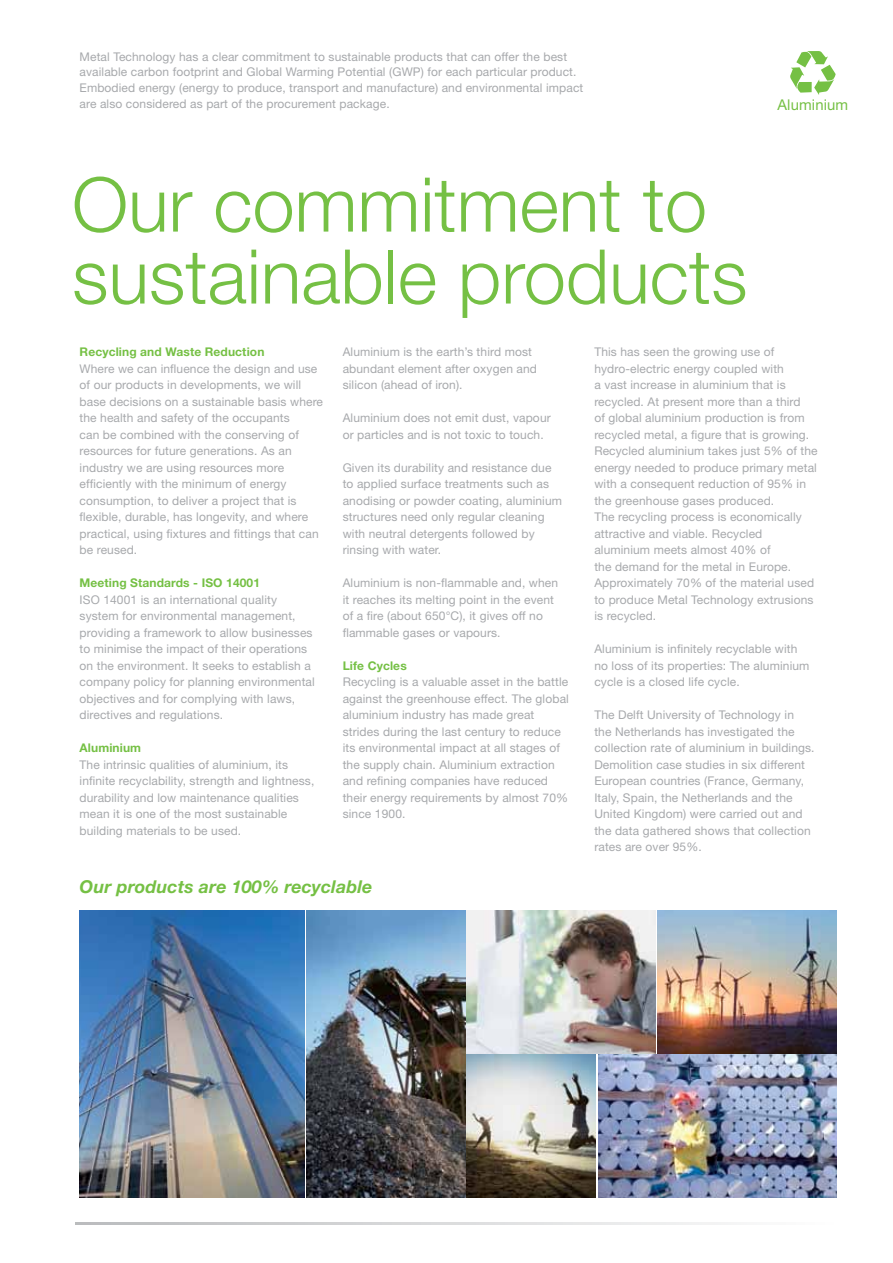
<style>
.page{position:relative;width:893px;height:1263px;background:#fff}
.page>*{position:absolute;margin:0;border:0;box-sizing:border-box;transform-origin:0 0}
.t1{font:300 75.45px/72px "Helvetica Neue";color:#75c044}
.t2{font:italic 700 17.7px "Helvetica Neue";letter-spacing:.01em;color:#75c044}
.t3{font:14.85px "Helvetica Neue";letter-spacing:.01em;color:#75c044}
.t4{font:12px/16.5px "Helvetica Neue";letter-spacing:.01em;color:#a7a9ac}
.t5{font:700 12px "Helvetica Neue";letter-spacing:.01em;color:#75c044}
</style>
<div class="page">
<img style="left:467px;top:1055px;width:129px;height:143px">
<img style="left:467px;top:910px;width:188px;height:143px">
<img style="left:598px;top:1055px;width:238px;height:143px">
<img style="left:658px;top:910px;width:178px;height:143px">
<img style="left:80px;top:910px;width:224px;height:288px">
<img style="left:306px;top:910px;width:159px;height:288px">
<svg style="left:790px;top:51px;width:46px;height:44px"></svg>
<svg style="left:76px;top:1223px;width:655px;height:2px"></svg>
<p class="t4" style="left:80px;top:48px;width:505px;line-height:15.8px">Metal Technology has a clear commitment to sustainable products that can offer the best available carbon footprint and Global Warming Potential (GWP) for each particular product.<br>Embodied energy (energy to produce, transport and manufacture) and environmental impact are also considered as part of the procurement package.</p>
<h1 class="t1" style="left:72px;top:167px;width:677px">Our commitment to sustainable products</h1>
<p class="t3" style="left:777px;top:96px;width:72px">Aluminium</p>
<p class="t5" style="left:80px;top:344px;width:186px">Recycling and Waste Reduction</p>
<p class="t4" style="left:80px;top:360px;width:245px">Where we can influence the design and use of our products in developments, we will base decisions on a sustainable basis where the health and safety of the occupants<br>can be combined with the conserving of resources for future generations. As an industry we are using resources more efficiently with the minimum of energy consumption, to deliver a project that is flexible, durable, has longevity, and where practical, using fixtures and fittings that can be reused.</p>
<p class="t5" style="left:80px;top:575px;width:182px">Meeting Standards - ISO 14001</p>
<p class="t4" style="left:80px;top:591px;width:237px">ISO 14001 is an international quality system for environmental management, providing a framework to allow businesses to minimise the impact of their operations on the environment. It seeks to establish a company policy for planning environmental objectives and for complying with laws, directives and regulations.</p>
<p class="t5" style="left:80px;top:740px;width:63px">Aluminium</p>
<p class="t4" style="left:80px;top:756px;width:236px">The intrinsic qualities of aluminium, its infinite recyclability, strength and lightness, durability and low maintenance qualities mean it is one of the most sustainable building materials to be used.</p>
<p class="t4" style="left:343px;top:343px;width:196px">Aluminium is the earth’s third most abundant element after oxygen and silicon (ahead of iron).</p>
<p class="t4" style="left:343px;top:409px;width:210px">Aluminium does not emit dust, vapour or particles and is not toxic to touch.</p>
<p class="t4" style="left:343px;top:459px;width:221px">Given its durability and resistance due to applied surface treatments such as anodising or powder coating, aluminium structures need only regular cleaning with neutral detergents followed by rinsing with water.</p>
<p class="t4" style="left:343px;top:574px;width:217px">Aluminium is non-flammable and, when it reaches its melting point in the event of a fire (about 650°C), it gives off no flammable gases or vapours.</p>
<p class="t5" style="left:343px;top:658px;width:66px">Life Cycles</p>
<p class="t4" style="left:343px;top:673px;width:228px">Recycling is a valuable asset in the battle against the greenhouse effect. The global aluminium industry has made great strides during the last century to reduce its environmental impact at all stages of the supply chain. Aluminium extraction and refining companies have reduced their energy requirements by almost 70% since 1900.</p>
<h2 class="t2" style="left:80px;top:875px;width:294px">Our products are 100% recyclable</h2>
<p class="t4" style="left:594px;top:343px;width:225px">This has seen the growing use of hydro-electric energy coupled with<br>a vast increase in aluminium that is recycled. At present more than a third<br>of global aluminium production is from recycled metal, a figure that is growing.<br>Recycled aluminium takes just 5% of the energy needed to produce primary metal with a consequent reduction of 95% in the greenhouse gases produced.<br>The recycling process is economically attractive and viable. Recycled aluminium meets almost 40% of<br>the demand for the metal in Europe.<br>Approximately 70% of the material used to produce Metal Technology extrusions is recycled.</p>
<p class="t4" style="left:594px;top:640px;width:217px">Aluminium is infinitely recyclable with no loss of its properties: The aluminium cycle is a closed life cycle.</p>
<p class="t4" style="left:594px;top:706px;width:222px">The Delft University of Technology in<br>the Netherlands has investigated the collection rate of aluminium in buildings.<br>Demolition case studies in six different European countries (France, Germany, Italy, Spain, the Netherlands and the United Kingdom) were carried out and the data gathered shows that collection rates are over 95%.</p>
</div>
